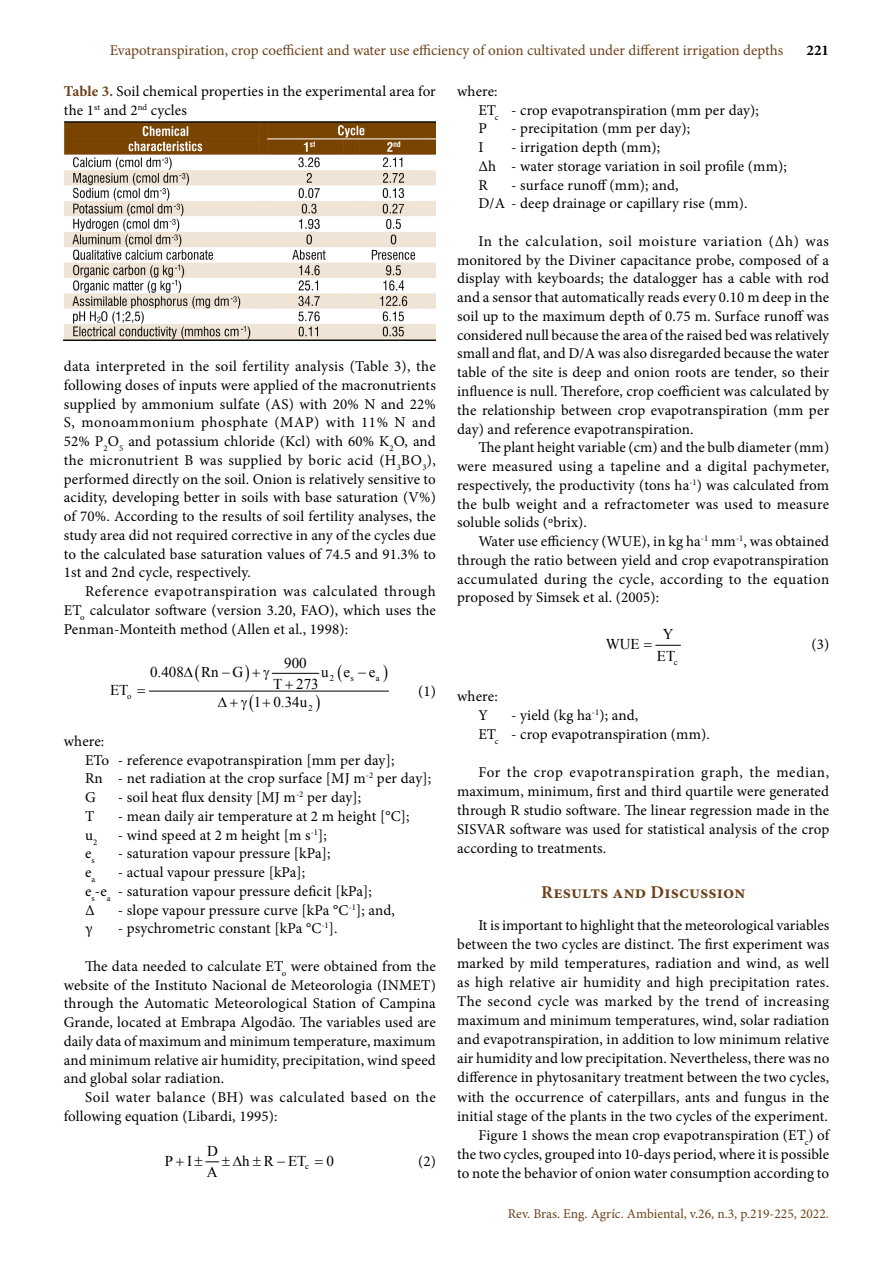
<style>
.page{position:relative;width:893px;height:1263px;background:#fff}
.page>*{position:absolute;margin:0;border:0;box-sizing:border-box;transform-origin:0 0}
.t1{font:700 18px "Minion Pro";letter-spacing:.01em;color:#6c4119}
.t2{font:15px/18.8px "Minion Pro";letter-spacing:.01em;color:#000}
.t3{font:15px "Minion Pro";color:#6c4119}
.t4{font:15px "Times New Roman";color:#000}
.t5{font:700 15px "Minion Pro";color:#000}
.t6{font:13.5px "Minion Pro";color:#6c4119}
.t7{font:8.7px "Times New Roman";color:#000}
.s1{font-weight:700;color:#6c4119}
</style>
<div class="page">
<img style="left:64px;top:121px;width:372px;height:219px">
<hr style="left:272px;top:673px;width:47px;height:1px;background:#000">
<hr style="left:149px;top:691px;width:239px;height:1px;background:#000">
<svg style="left:205px;top:1161px;width:15px;height:2px"></svg>
<svg style="left:655px;top:644px;width:25px;height:2px"></svg>
<svg style="left:218px;top:690px;width:53px;height:2px"></svg>
<p class="t3" style="left:110px;top:40px;width:675px">Evapotranspiration, crop coefficient and water use efficiency of onion cultivated under different irrigation depths</p>
<p class="t5" style="left:806px;top:40px;width:24px">221</p>
<p class="t2" style="left:64px;top:82px;width:373px"><span class="s1">Table 3.</span> Soil chemical properties in the experimental area for the 1<sup>st</sup> and 2<sup>nd</sup> cycles</p>
<p class="t2" style="left:64px;top:357px;width:374px;text-align:justify">data interpreted in the soil fertility analysis (Table 3), the following doses of inputs were applied of the macronutrients supplied by ammonium sulfate (AS) with 20% N and 22% S, monoammonium phosphate (MAP) with 11% N and 52% P<sub>2</sub>O<sub>5</sub> and potassium chloride (Kcl) with 60% K<sub>2</sub>O, and the micronutrient B was supplied by boric acid (H<sub>3</sub>BO<sub>3</sub>), performed directly on the soil. Onion is relatively sensitive to acidity, developing better in soils with base saturation (V%) of 70%. According to the results of soil fertility analyses, the study area did not required corrective in any of the cycles due to the calculated base saturation values of 74.5 and 91.3% to 1st and 2nd cycle, respectively.</p>
<p class="t2" style="left:64px;top:582px;width:374px;text-align:justify;text-indent:21px">Reference evapotranspiration was calculated through ET<sub>o</sub> calculator software (version 3.20, FAO), which uses the Penman-Monteith method (Allen et al., 1998):</p>
<p class="t4" style="left:284px;top:653px;width:24px">900</p>
<p class="t4" style="left:150px;top:662px;width:95px">0.408 Rn G</p>
<p class="t4" style="left:321px;top:662px;width:30px">u e</p>
<p class="t4" style="left:358px;top:662px;width:19px">−e</p>
<p class="t4" style="left:273px;top:673px;width:47px">T 273</p>
<p class="t7" style="left:330px;top:672px;width:6px">2</p>
<p class="t7" style="left:350px;top:672px;width:5px">s</p>
<p class="t7" style="left:376px;top:672px;width:5px">a</p>
<p class="t4" style="left:110px;top:680px;width:20px">ET</p>
<p class="t2" style="left:418px;top:682px;width:19px">(1)</p>
<p class="t7" style="left:127px;top:690px;width:6px">o</p>
<p class="t4" style="left:254px;top:691px;width:55px">1 0.34u</p>
<p class="t2" style="left:85px;top:732px;width:348px;text-indent:-21px">where:<br>ETo - reference evapotranspiration [mm per day];<br>Rn - net radiation at the crop surface [MJ m<sup>-2</sup> per day];<br>G</p>
<p class="t7" style="left:309px;top:702px;width:6px">2</p>
<p class="t2" style="left:118px;top:788px;width:245px">- soil heat flux density [MJ m<sup>-2</sup> per day];</p>
<p class="t2" style="left:85px;top:807px;width:11px">T</p>
<p class="t2" style="left:118px;top:807px;width:293px">- mean daily air temperature at 2 m height [°C];</p>
<p class="t2" style="left:85px;top:825px;width:14px">u<sub>2</sub></p>
<p class="t2" style="left:118px;top:825px;width:211px">- wind speed at 2 m height [m s<sup>-1</sup>];</p>
<p class="t2" style="left:85px;top:844px;width:11px">e<sub>s</sub></p>
<p class="t2" style="left:118px;top:844px;width:214px">- saturation vapour pressure [kPa];</p>
<p class="t2" style="left:85px;top:863px;width:12px">e<sub>a</sub></p>
<p class="t2" style="left:85px;top:863px;width:288px;text-indent:33px">- actual vapour pressure [kPa];<br>e<sub>s</sub>-e<sub>a</sub> - saturation vapour pressure deficit [kPa]; ∆</p>
<p class="t2" style="left:118px;top:900px;width:278px">- slope vapour pressure curve [kPa °C<sup>-1</sup>]; and,</p>
<p class="t2" style="left:85px;top:919px;width:9px">γ</p>
<p class="t2" style="left:118px;top:919px;width:221px">- psychrometric constant [kPa °C<sup>-1</sup>].</p>
<p class="t2" style="left:64px;top:957px;width:374px;text-align:justify;text-indent:21px">The data needed to calculate ET<sub>o</sub> were obtained from the website of the Instituto Nacional de Meteorologia (INMET) through the Automatic Meteorological Station of Campina Grande, located at Embrapa Algodão. The variables used are daily data of maximum and minimum temperature, maximum and minimum relative air humidity, precipitation, wind speed and global solar radiation.</p>
<p class="t2" style="left:64px;top:1088px;width:373px;text-indent:21px">Soil water balance (BH) was calculated based on the following equation (Libardi, 1995):</p>
<p class="t4" style="left:207px;top:1141px;width:12px">D</p>
<p class="t4" style="left:165px;top:1150px;width:29px">P I</p>
<p class="t4" style="left:233px;top:1150px;width:75px">∆h R ET</p>
<p class="t4" style="left:326px;top:1150px;width:9px">0</p>
<p class="t4" style="left:207px;top:1162px;width:12px">A</p>
<p class="t7" style="left:305px;top:1161px;width:5px">c</p>
<p class="t2" style="left:418px;top:1152px;width:19px">(2)</p>
<p class="t2" style="left:478px;top:82px;width:282px;text-indent:-21px">where:<br>ET<sub>c</sub> - crop evapotranspiration (mm per day);<br>P</p>
<p class="t2" style="left:511px;top:119px;width:181px">- precipitation (mm per day);</p>
<p class="t2" style="left:478px;top:138px;width:310px;text-indent:33px">- irrigation depth (mm);<br>∆h - water storage variation in soil profile (mm);<br>R</p>
<p class="t2" style="left:478px;top:138px;width:7px">I</p>
<p class="t2" style="left:478px;top:176px;width:271px;text-indent:33px">- surface runoff (mm); and,<br>D/A - deep drainage or capillary rise (mm).</p>
<p class="t2" style="left:457px;top:232px;width:374px;text-align:justify;text-indent:21px">In the calculation, soil moisture variation (∆h) was monitored by the Diviner capacitance probe, composed of a display with keyboards; the datalogger has a cable with rod and a sensor that automatically reads every 0.10 m deep in the soil up to the maximum depth of 0.75 m. Surface runoff was considered null because the area of the raised bed was relatively small and flat, and D/A was also disregarded because the water table of the site is deep and onion roots are tender, so their influence is null. Therefore, crop coefficient was calculated by the relationship between crop evapotranspiration (mm per day) and reference evapotranspiration.</p>
<p class="t2" style="left:457px;top:438px;width:374px;text-align:justify;text-indent:21px">The plant height variable (cm) and the bulb diameter (mm) were measured using a tapeline and a digital pachymeter, respectively, the productivity (tons ha<sup>-1</sup>) was calculated from the bulb weight and a refractometer was used to measure soluble solids (ºbrix).</p>
<p class="t2" style="left:457px;top:532px;width:374px;text-align:justify;text-indent:21px">Water use efficiency (WUE), in kg ha<sup>-1</sup> mm<sup>-1</sup>, was obtained through the ratio between yield and crop evapotranspiration accumulated during the cycle, according to the equation proposed by Simsek et al. (2005):</p>
<p class="t4" style="left:606px;top:634px;width:36px">WUE</p>
<p class="t4" style="left:663px;top:624px;width:12px">Y</p>
<p class="t4" style="left:657px;top:646px;width:20px">ET</p>
<p class="t7" style="left:674px;top:656px;width:5px">c</p>
<p class="t2" style="left:812px;top:635px;width:19px">(3)</p>
<p class="t2" style="left:478px;top:686px;width:21px;text-indent:-21px">where:<br>Y</p>
<p class="t2" style="left:478px;top:705px;width:233px;text-indent:33px">- yield (kg ha<sup>-1</sup>); and,<br>ET<sub>c</sub> - crop evapotranspiration (mm).</p>
<p class="t2" style="left:457px;top:763px;width:374px;text-align:justify;text-indent:21px">For the crop evapotranspiration graph, the median, maximum, minimum, first and third quartile were generated through R studio software. The linear regression made in the SISVAR software was used for statistical analysis of the crop according to treatments.</p>
<p class="t1" style="left:541px;top:879px;width:206px">Results and Discussion</p>
<p class="t2" style="left:457px;top:915px;width:374px;text-align:right">It is important to highlight that the meteorological variables between the two cycles are distinct. The first experiment was marked by mild temperatures, radiation and wind, as well as high relative air humidity and high precipitation rates.<br>The second cycle was marked by the trend of increasing maximum and minimum temperatures, wind, solar radiation and evapotranspiration, in addition to low minimum relative air humidity and low precipitation. Nevertheless, there was no difference in phytosanitary treatment between the two cycles, with the occurrence of caterpillars, ants and fungus in the initial stage of the plants in the two cycles of the experiment.<br>Figure 1 shows the mean crop evapotranspiration (ET<sub>c</sub>) of the two cycles, grouped into 10-days period, where it is possible to note the behavior of onion water consumption according to</p>
<p class="t6" style="left:508px;top:1204px;width:323px">Rev. Bras. Eng. Agríc. Ambiental, v.26, n.3, p.219-225, 2022.</p>
</div>
